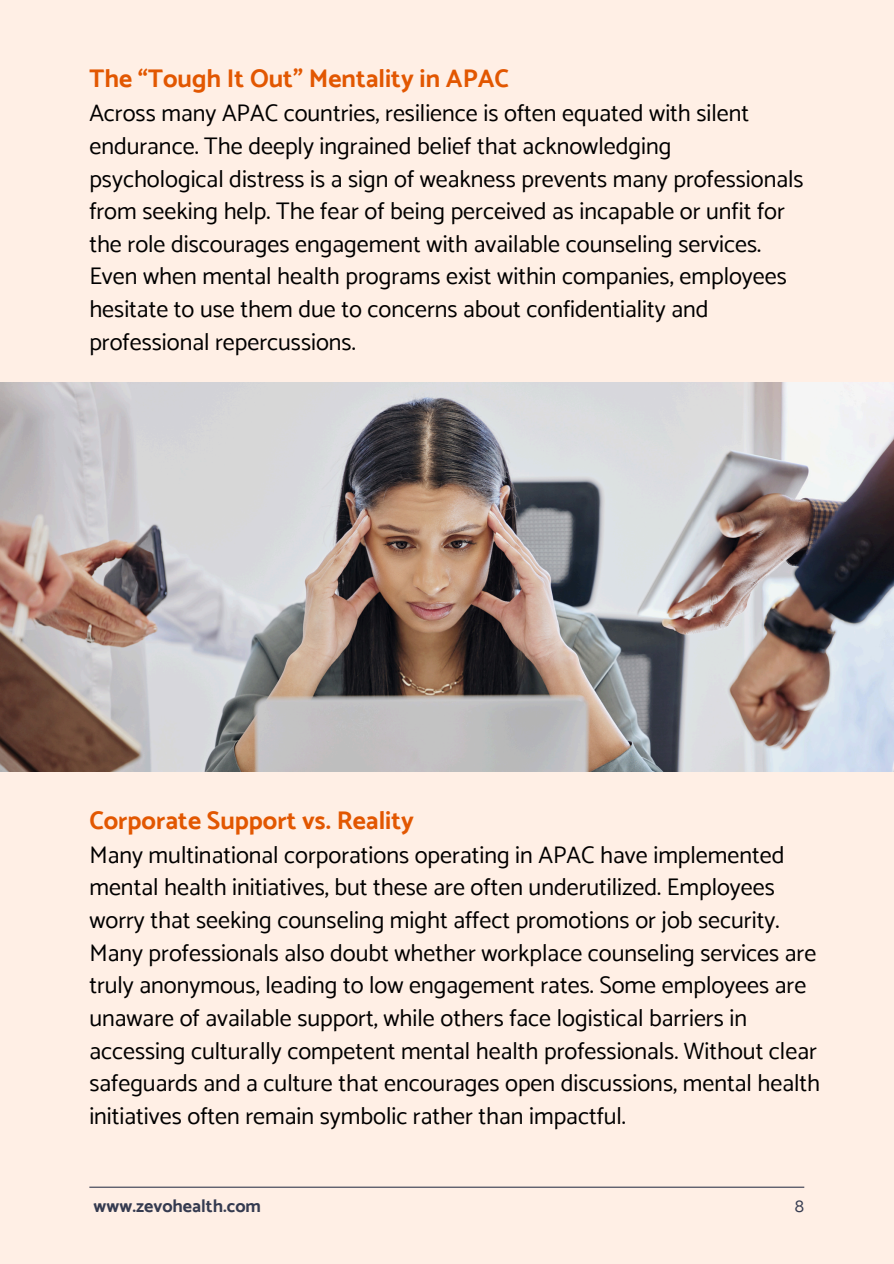
<style>
.page{position:relative;width:894px;height:1264px;background:#fff}
.page>*{position:absolute;margin:0;border:0;box-sizing:border-box;transform-origin:0 0}
.t1{font:700 25.5px "Catamaran";color:#e25701}
.t2{font:24px/32.7px "Catamaran";color:#000}
.t3{font:700 18px "Catamaran";color:#353b50}
.t4{font:18px "Catamaran";color:#353b50}
</style>
<div class="page">
<div style="left:0;top:0;width:893px;height:1263px;background:#ffefe5"></div>
<hr style="left:89px;top:1186px;width:715px;height:1px;background:#353b50">
<img style="left:0;top:382px;width:893px;height:389px">
<h1 class="t1" style="left:89px;top:64px;width:421px">The “Tough It Out” Mentality in APAC</h1>
<h1 class="t2" style="left:89px;top:97px;width:715px">Across many APAC countries, resilience is often equated with silent endurance. The deeply ingrained belief that acknowledging psychological distress is a sign of weakness prevents many professionals from seeking help. The fear of being perceived as incapable or unfit for the role discourages engagement with available counseling services.<br>Even when mental health programs exist within companies, employees hesitate to use them due to concerns about confidentiality and professional repercussions.</h1>
<p class="t1" style="left:89px;top:805px;width:326px">Corporate Support vs. Reality</p>
<p class="t2" style="left:89px;top:838px;width:732px">Many multinational corporations operating in APAC have implemented mental health initiatives, but these are often underutilized. Employees worry that seeking counseling might affect promotions or job security.<br>Many professionals also doubt whether workplace counseling services are truly anonymous, leading to low engagement rates. Some employees are unaware of available support, while others face logistical barriers in accessing culturally competent mental health professionals. Without clear safeguards and a culture that encourages open discussions, mental health initiatives often remain symbolic rather than impactful.</p>
<h1 class="t3" style="left:94px;top:1195px;width:169px">www.zevohealth.com</h1>
<p class="t4" style="left:794px;top:1195px;width:11px">8</p>
</div>
